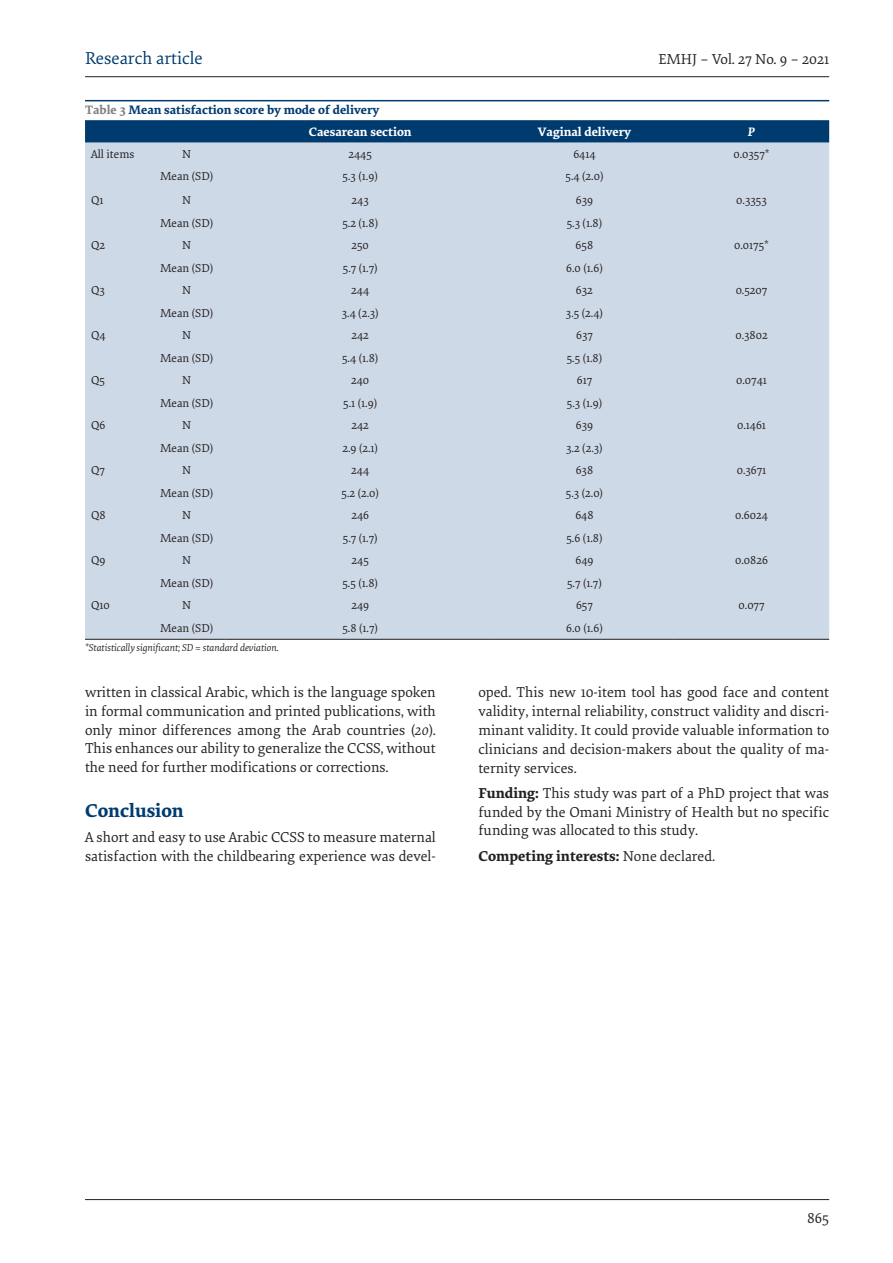
<style>
.page{position:relative;width:893px;height:1263px;background:#fff}
.page>*{position:absolute;margin:0;border:0;box-sizing:border-box;transform-origin:0 0}
.t1{font:700 19.5px "Elena";color:#003b70}
.t2{font:18px "Elena";color:#003b70}
.Body_1{font:15px/18.8px "Elena";color:#231f20;text-align:justify}
.Body{font:15px/18.6px "Elena";color:#231f20;text-align:justify}
.Body_1-2{font:700 15px "Elena";color:#231f20}
.tabletit{font:700 12.75px "Elena";color:#003b70}
.tabletxt1{font:700 12.75px "Elena";color:#fff}
.tabletxt1-2{font:italic 700 12.75px "Elena";color:#fff}
.tabletxt{font:12px "Elena";color:#231f20}
.tablenote{font:italic 10.5px "Elena";color:#231f20}
.s1{color:#808285}
.s2{font-style:italic}
.s3{font-weight:700}
.s4{font-weight:400}
</style>
<div class="page">
<hr style="left:85px;top:1199px;width:744px;height:1px;background:#231f20">
<hr style="left:85px;top:76px;width:744px;height:1px;background:#231f20">
<hr style="left:85px;top:100px;width:744px;height:1px;background:#003b70">
<svg style="left:85px;top:120px;width:744px;height:23px;background:#0c4477"></svg>
<div style="left:85px;top:143px;width:744px;height:496px;background:#ced9e7"></div>
<hr style="left:85px;top:639px;width:63px;height:1px;background:#231f20">
<hr style="left:148px;top:639px;width:77px;height:1px;background:#231f20">
<hr style="left:225px;top:639px;width:270px;height:1px;background:#231f20">
<hr style="left:495px;top:639px;width:179px;height:1px;background:#231f20">
<hr style="left:674px;top:639px;width:155px;height:1px;background:#231f20">
<div style="left:231px;top:126px;width:258px;height:13px;background:#003b70"></div>
<div style="left:501px;top:126px;width:167px;height:13px;background:#003b70"></div>
<div style="left:680px;top:126px;width:143px;height:13px;background:#003b70"></div>
<h2 class="t2" style="left:85px;top:46px;width:119px">Research article</h2>
<p class="Body" style="left:658px;top:49px;width:172px">EMHJ – Vol. 27 No. 9 – 2021</p>
<p class="tabletit" style="left:85px;top:100px;width:296px"><span class="s1">Table 3</span> Mean satisfaction score by mode of delivery</p>
<p class="tabletxt1" style="left:309px;top:122px;width:104px">Caesarean section</p>
<p class="tabletxt1" style="left:538px;top:122px;width:95px">Vaginal delivery</p>
<p class="tabletxt1-2" style="left:748px;top:122px;width:9px">P</p>
<p class="tabletxt" style="left:91px;top:145px;width:45px">All items</p>
<p class="tabletxt" style="left:182px;top:145px;width:10px">N</p>
<p class="tabletxt" style="left:349px;top:145px;width:25px">2445</p>
<p class="tabletxt" style="left:573px;top:145px;width:24px">6414</p>
<p class="tabletxt" style="left:733px;top:145px;width:38px">0.0357*</p>
<p class="tabletxt" style="left:160px;top:168px;width:55px">Mean (SD)</p>
<p class="tabletxt" style="left:343px;top:168px;width:37px">5.3 (1.9)</p>
<p class="tabletxt" style="left:565px;top:168px;width:39px">5.4 (2.0)</p>
<p class="tabletxt" style="left:91px;top:192px;width:14px">Q1</p>
<p class="tabletxt" style="left:182px;top:192px;width:10px">N</p>
<p class="tabletxt" style="left:352px;top:192px;width:19px">243</p>
<p class="tabletxt" style="left:576px;top:192px;width:19px">639</p>
<p class="tabletxt" style="left:736px;top:192px;width:32px">0.3353</p>
<p class="tabletxt" style="left:160px;top:214px;width:55px">Mean (SD)</p>
<p class="tabletxt" style="left:342px;top:214px;width:37px">5.2 (1.8)</p>
<p class="tabletxt" style="left:567px;top:214px;width:37px">5.3 (1.8)</p>
<p class="tabletxt" style="left:91px;top:237px;width:16px">Q2</p>
<p class="tabletxt" style="left:182px;top:237px;width:10px">N</p>
<p class="tabletxt" style="left:351px;top:237px;width:19px">250</p>
<p class="tabletxt" style="left:576px;top:237px;width:19px">658</p>
<p class="tabletxt" style="left:734px;top:237px;width:36px">0.0175*</p>
<p class="tabletxt" style="left:160px;top:259px;width:55px">Mean (SD)</p>
<p class="tabletxt" style="left:343px;top:259px;width:36px">5.7 (1.7)</p>
<p class="tabletxt" style="left:566px;top:259px;width:38px">6.0 (1.6)</p>
<p class="tabletxt" style="left:91px;top:282px;width:15px">Q3</p>
<p class="tabletxt" style="left:182px;top:282px;width:10px">N</p>
<p class="tabletxt" style="left:351px;top:282px;width:19px">244</p>
<p class="tabletxt" style="left:576px;top:282px;width:18px">632</p>
<p class="tabletxt" style="left:736px;top:282px;width:33px">0.5207</p>
<p class="tabletxt" style="left:160px;top:304px;width:55px">Mean (SD)</p>
<p class="tabletxt" style="left:342px;top:304px;width:38px">3.4 (2.3)</p>
<p class="tabletxt" style="left:566px;top:304px;width:39px">3.5 (2.4)</p>
<p class="tabletxt" style="left:91px;top:327px;width:16px">Q4</p>
<p class="tabletxt" style="left:182px;top:327px;width:10px">N</p>
<p class="tabletxt" style="left:351px;top:327px;width:19px">242</p>
<p class="tabletxt" style="left:576px;top:327px;width:18px">637</p>
<p class="tabletxt" style="left:735px;top:327px;width:34px">0.3802</p>
<p class="tabletxt" style="left:160px;top:349px;width:55px">Mean (SD)</p>
<p class="tabletxt" style="left:342px;top:349px;width:38px">5.4 (1.8)</p>
<p class="tabletxt" style="left:567px;top:349px;width:37px">5.5 (1.8)</p>
<p class="tabletxt" style="left:91px;top:372px;width:15px">Q5</p>
<p class="tabletxt" style="left:182px;top:372px;width:10px">N</p>
<p class="tabletxt" style="left:351px;top:372px;width:20px">240</p>
<p class="tabletxt" style="left:577px;top:372px;width:17px">617</p>
<p class="tabletxt" style="left:736px;top:372px;width:32px">0.0741</p>
<p class="tabletxt" style="left:160px;top:394px;width:55px">Mean (SD)</p>
<p class="tabletxt" style="left:343px;top:394px;width:35px">5.1 (1.9)</p>
<p class="tabletxt" style="left:567px;top:394px;width:37px">5.3 (1.9)</p>
<p class="tabletxt" style="left:91px;top:417px;width:16px">Q6</p>
<p class="tabletxt" style="left:182px;top:417px;width:10px">N</p>
<p class="tabletxt" style="left:351px;top:417px;width:19px">242</p>
<p class="tabletxt" style="left:576px;top:417px;width:19px">639</p>
<p class="tabletxt" style="left:737px;top:417px;width:30px">0.1461</p>
<p class="tabletxt" style="left:160px;top:439px;width:55px">Mean (SD)</p>
<p class="tabletxt" style="left:342px;top:439px;width:37px">2.9 (2.1)</p>
<p class="tabletxt" style="left:566px;top:439px;width:38px">3.2 (2.3)</p>
<p class="tabletxt" style="left:91px;top:462px;width:15px">Q7</p>
<p class="tabletxt" style="left:182px;top:462px;width:10px">N</p>
<p class="tabletxt" style="left:351px;top:462px;width:19px">244</p>
<p class="tabletxt" style="left:576px;top:462px;width:19px">638</p>
<p class="tabletxt" style="left:737px;top:462px;width:31px">0.3671</p>
<p class="tabletxt" style="left:160px;top:484px;width:55px">Mean (SD)</p>
<p class="tabletxt" style="left:341px;top:484px;width:39px">5.2 (2.0)</p>
<p class="tabletxt" style="left:566px;top:484px;width:39px">5.3 (2.0)</p>
<p class="tabletxt" style="left:91px;top:507px;width:16px">Q8</p>
<p class="tabletxt" style="left:182px;top:507px;width:10px">N</p>
<p class="tabletxt" style="left:351px;top:507px;width:19px">246</p>
<p class="tabletxt" style="left:575px;top:507px;width:20px">648</p>
<p class="tabletxt" style="left:735px;top:507px;width:34px">0.6024</p>
<p class="tabletxt" style="left:160px;top:529px;width:55px">Mean (SD)</p>
<p class="tabletxt" style="left:343px;top:529px;width:36px">5.7 (1.7)</p>
<p class="tabletxt" style="left:566px;top:529px;width:38px">5.6 (1.8)</p>
<p class="tabletxt" style="left:91px;top:552px;width:16px">Q9</p>
<p class="tabletxt" style="left:182px;top:552px;width:10px">N</p>
<p class="tabletxt" style="left:352px;top:552px;width:19px">245</p>
<p class="tabletxt" style="left:575px;top:552px;width:19px">649</p>
<p class="tabletxt" style="left:735px;top:552px;width:34px">0.0826</p>
<p class="tabletxt" style="left:160px;top:574px;width:55px">Mean (SD)</p>
<p class="tabletxt" style="left:342px;top:574px;width:37px">5.5 (1.8)</p>
<p class="tabletxt" style="left:567px;top:574px;width:36px">5.7 (1.7)</p>
<p class="tabletxt" style="left:91px;top:597px;width:20px">Q10</p>
<p class="tabletxt" style="left:182px;top:597px;width:10px">N</p>
<p class="tabletxt" style="left:351px;top:597px;width:19px">249</p>
<p class="tabletxt" style="left:576px;top:597px;width:18px">657</p>
<p class="tabletxt" style="left:738px;top:597px;width:27px">0.077</p>
<p class="tabletxt" style="left:160px;top:619px;width:55px">Mean (SD)</p>
<p class="tabletxt" style="left:342px;top:619px;width:37px">5.8 (1.7)</p>
<p class="tabletxt" style="left:566px;top:619px;width:38px">6.0 (1.6)</p>
<p class="tablenote" style="left:85px;top:640px;width:195px">*Statistically significant; SD = standard deviation.</p>
<p class="Body" style="left:85px;top:682px;width:352px">written in classical Arabic, which is the language spoken in formal communication and printed publications, with only minor differences among the Arab countries (<span class="s2">20</span>).<br>This enhances our ability to generalize the CCSS, without the need for further modifications or corrections.</p>
<h1 class="t1" style="left:85px;top:796px;width:100px">Conclusion</h1>
<p class="Body_1" style="left:85px;top:827px;width:352px">A short and easy to use Arabic CCSS to measure maternal satisfaction with the childbearing experience was devel-</p>
<p class="Body_1" style="left:478px;top:682px;width:352px">oped. This new 10-item tool has good face and content validity, internal reliability, construct validity and discri&shy;minant validity. It could provide valuable information to clinicians and decision-makers about the quality of ma&shy;ternity services.</p>
<p class="Body_1" style="left:478px;top:783px;width:352px"><span class="s3">Funding:</span> This study was part of a PhD project that was funded by the Omani Ministry of Health but no specific funding was allocated to this study.</p>
<p class="Body_1-2" style="left:478px;top:844px;width:238px">Competing interests: <span class="s4">None declared.</span></p>
<p class="Body" style="left:807px;top:1209px;width:23px">865</p>
</div>
